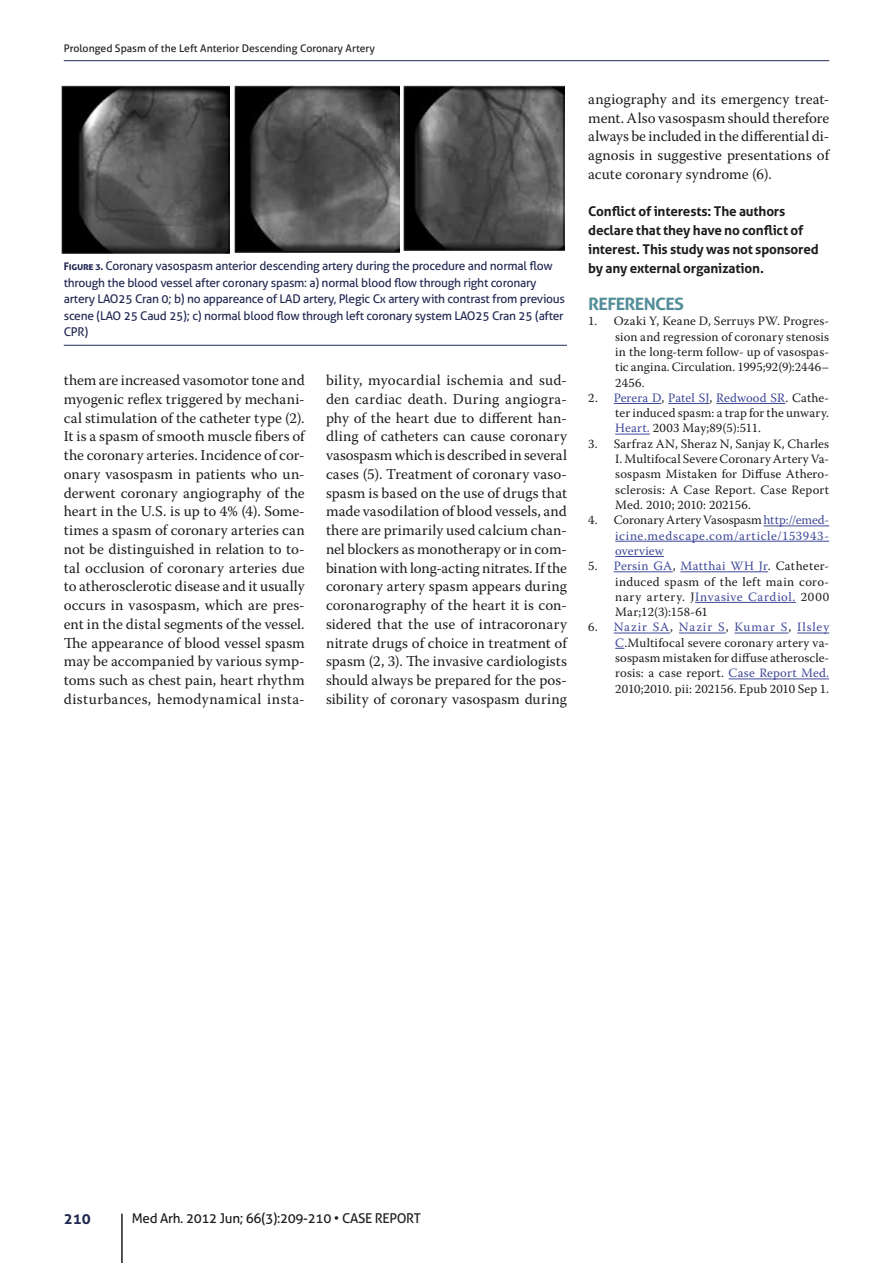
<style>
.page{position:relative;width:893px;height:1263px;background:#fff}
.page>*{position:absolute;margin:0;border:0;box-sizing:border-box;transform-origin:0 0}
.t1{font:700 17.1px "Aller";color:#548e98;scale:1.05 1}
.t2{font:15px/18.8px "Warnock Pro";letter-spacing:.01em;color:#1d1d1b;text-align:justify}
.t3{font:700 15px "Aller";color:#212851}
.t4{font:700 13.5px/18.8px "Aller";letter-spacing:-.015em;color:#1d1d1b}
.t5{font:13.5px "Aller";letter-spacing:-.025em;color:#1d1d1b}
.t6{font:12.75px/15.3px "Warnock Pro";letter-spacing:.015em;color:#1d1d1b;text-align:justify}
.t7{font:12.75px/15.3px "Warnock Pro";letter-spacing:.045em;color:#3e4898;text-align:justify}
.t8{font:12px/16.5px "Aller";letter-spacing:-.02em;color:#212851}
.t9{font:10.5px "Aller";color:#1d1d1b}
.s1{font-weight:700;font-size:10.5px}
.s2{color:#3e4898}
.s3{color:#1d1d1b}
</style>
<div class="page">
<hr style="left:121px;top:1214px;width:2px;height:49px;background:#1d1d1b">
<hr style="left:64px;top:60px;width:765px;height:1px;background:#212851">
<hr style="left:614px;top:403px;width:47px;height:1px;background:#3e4898">
<hr style="left:668px;top:403px;width:41px;height:1px;background:#3e4898">
<hr style="left:716px;top:403px;width:69px;height:1px;background:#3e4898">
<hr style="left:615px;top:434px;width:35px;height:1px;background:#3e4898">
<hr style="left:763px;top:526px;width:66px;height:1px;background:#3e4898">
<hr style="left:615px;top:541px;width:214px;height:1px;background:#3e4898">
<hr style="left:615px;top:556px;width:49px;height:1px;background:#3e4898">
<hr style="left:614px;top:571px;width:59px;height:1px;background:#3e4898">
<hr style="left:680px;top:571px;width:88px;height:1px;background:#3e4898">
<hr style="left:695px;top:602px;width:101px;height:1px;background:#3e4898">
<hr style="left:614px;top:633px;width:56px;height:1px;background:#3e4898">
<hr style="left:679px;top:633px;width:47px;height:1px;background:#3e4898">
<hr style="left:734px;top:633px;width:54px;height:1px;background:#3e4898">
<hr style="left:797px;top:633px;width:32px;height:1px;background:#3e4898">
<hr style="left:729px;top:679px;width:100px;height:1px;background:#3e4898">
<img style="left:62px;top:85px;width:168px;height:168px">
<img style="left:234px;top:85px;width:165px;height:168px">
<img style="left:404px;top:85px;width:161px;height:165px">
<hr style="left:64px;top:345px;width:503px;height:1px;background:#212851">
<p class="t9" style="left:64px;top:42px;width:313px">Prolonged Spasm of the Left Anterior Descending Coronary Artery</p>
<p class="t8" style="left:64px;top:258px;width:503px"><span class="s1">Figure 3.</span> Coronary vasospasm anterior descending artery during the procedure and normal flow through the blood vessel after coronary spasm: a) normal blood flow through right coronary artery LAO25 Cran 0; b) no appareance of LAD artery, Plegic Cx artery with contrast from previous scene (LAO 25 Caud 25); c) normal blood flow through left coronary system LAO25 Cran 25 (after CPR)</p>
<p class="t2" style="left:64px;top:370px;width:242px">them are increased vasomotor tone and myogenic reflex triggered by mechani&shy;cal stimulation of the catheter type (2).<br>It is a spasm of smooth muscle fibers of the coronary arteries. Incidence of cor&shy;onary vasospasm in patients who un&shy;derwent coronary angiography of the heart in the U.S. is up to 4% (4). Some&shy;times a spasm of coronary arteries can not be distinguished in relation to to&shy;tal occlusion of coronary arteries due to atherosclerotic disease and it usually occurs in vasospasm, which are pres&shy;ent in the distal segments of the vessel.<br>The appearance of blood vessel spasm may be accompanied by various symp&shy;toms such as chest pain, heart rhythm disturbances, hemodynamical insta-</p>
<p class="t2" style="left:326px;top:370px;width:242px">bility, myocardial ischemia and sud&shy;den cardiac death. During angiogra&shy;phy of the heart due to different han&shy;dling of catheters can cause coronary vasospasm which is described in several cases (5). Treatment of coronary vaso&shy;spasm is based on the use of drugs that made vasodilation of blood vessels, and there are primarily used calcium chan&shy;nel blockers as monotherapy or in com&shy;bination with long-acting nitrates. If the coronary artery spasm appears during coronarography of the heart it is con&shy;sidered that the use of intracoronary nitrate drugs of choice in treatment of spasm (2, 3). The invasive cardiologists should always be prepared for the pos&shy;sibility of coronary vasospasm during</p>
<p class="t2" style="left:588px;top:89px;width:242px">angiography and its emergency treat&shy;ment. Also vasospasm should therefore always be included in the differential di&shy;agnosis in suggestive presentations of acute coronary syndrome (6).</p>
<p class="t4" style="left:588px;top:202px;width:232px">Conflict of interests: The authors declare that they have no conflict of interest. This study was not sponsored by any external organization.</p>
<p class="t1" style="left:588px;top:293px;width:10px">REFERENCES</p>
<p class="t6" style="left:615px;top:313px;width:215px;text-indent:-27px">1. Ozaki Y, Keane D, Serruys PW. Progres&shy;sion and regression of coronary stenosis in the long-term follow- up of vasospas&shy;tic angina. Circulation. 1995;92(9):2446– 2456.</p>
<p class="t6" style="left:615px;top:390px;width:215px;text-indent:-27px">2. <span class="s2">Perera D</span>, <span class="s2">Patel SJ</span>, <span class="s2">Redwood SR</span>. Cathe&shy;ter induced spasm: a trap for the unwary.<br><span class="s2">Heart.</span> 2003 May;89(5):511.</p>
<p class="t6" style="left:615px;top:436px;width:215px;text-indent:-27px">3. Sarfraz AN, Sheraz N, Sanjay K, Charles I. Multifocal Severe Coronary Artery Va&shy;sospasm Mistaken for Diffuse Athero&shy;sclerosis: A Case Report. Case Report Med. 2010; 2010: 202156.</p>
<p class="t7" style="left:615px;top:512px;width:215px;text-indent:-27px"><span class="s3">4. Coronary Artery Vasospasm</span> http://emed&shy;icine.medscape.com/article/153943- overview</p>
<p class="t6" style="left:615px;top:558px;width:215px;text-indent:-27px">5. <span class="s2">Persin GA</span>, <span class="s2">Matthai WH Jr</span>. Catheter&shy;induced spasm of the left main coro&shy;nary artery. J<span class="s2">Invasive Cardiol.</span> 2000<br>Mar;12(3):158-61</p>
<p class="t6" style="left:615px;top:619px;width:215px;text-indent:-27px">6. <span class="s2">Nazir SA</span>, <span class="s2">Nazir S</span>, <span class="s2">Kumar S</span>, <span class="s2">Ilsley C</span>.Multifocal severe coronary artery va&shy;sospasm mistaken for diffuse atheroscle&shy;rosis: a case report. <span class="s2">Case Report Med.<br></span>2010;2010. pii: 202156. Epub 2010 Sep 1.</p>
<p class="t3" style="left:64px;top:1210px;width:28px">210</p>
<p class="t5" style="left:132px;top:1210px;width:219px">Med Arh. 2012 Jun; 66(3):209-210 • case</p>
<p class="t5" style="left:375px;top:1210px;width:9px">report</p>
</div>
